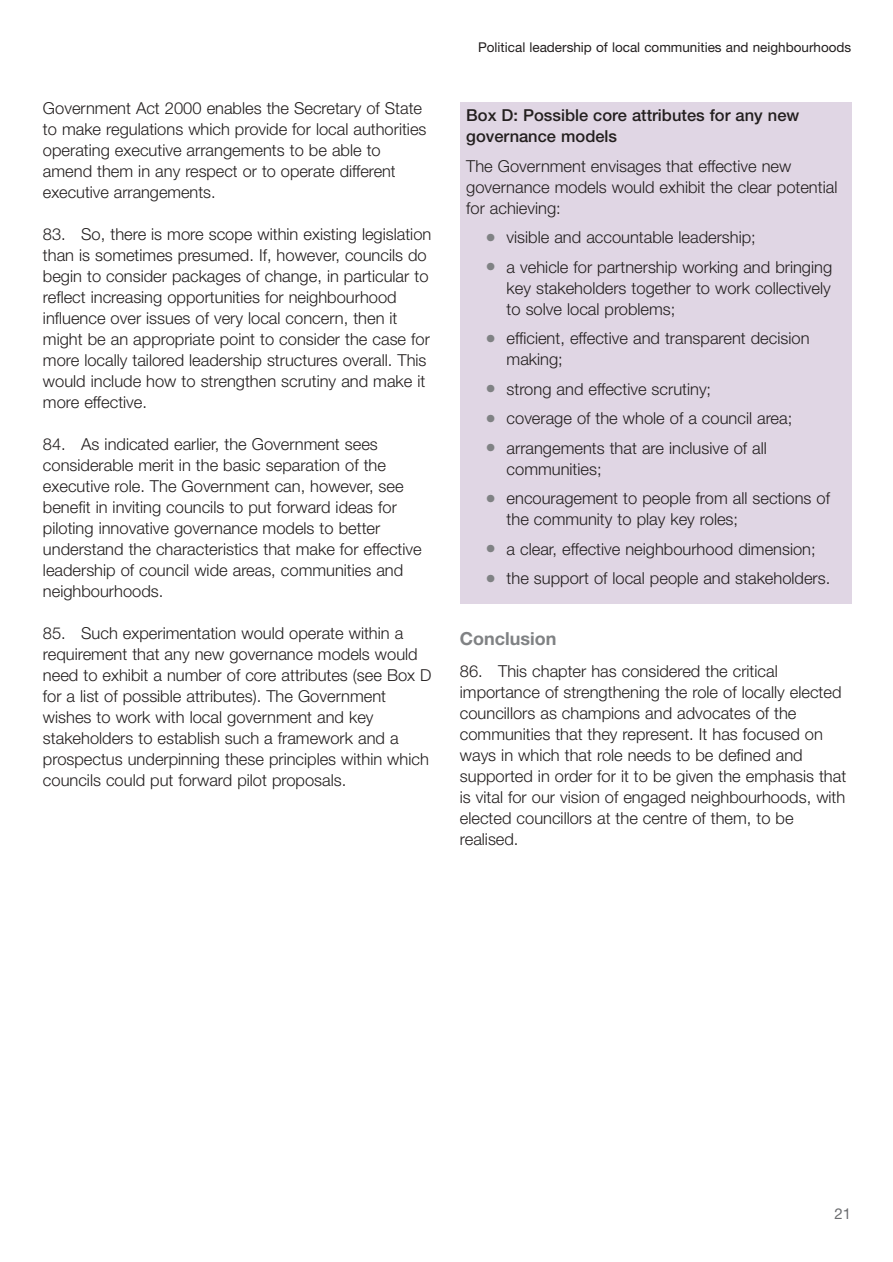
<style>
.page{position:relative;width:893px;height:1262px;background:#fff}
.page>*{position:absolute;margin:0;border:0;box-sizing:border-box;transform-origin:0 0}
.t1{font:700 18px "Helvetica Neue";color:#808284}
.t2{font:300 16.5px/21px "Helvetica Neue";color:#231f1f}
.t3{font:500 16.5px/21px "Helvetica Neue";color:#231f1f}
.t4{font:15px "Helvetica Neue";color:#6c6d70}
.t5{font:13.5px "Helvetica Neue";color:#231f1f}
.s1{font-weight:400;font-size:21px;color:#808284}
</style>
<div class="page">
<div style="left:460px;top:102px;width:391px;height:501px;background:#e0d6e4"></div>
<p class="t5" style="left:478px;top:43px;width:374px">Political leadership of local communities and neighbourhoods</p>
<p class="t2" style="left:43px;top:99px;width:385px">Government Act 2000 enables the Secretary of State to make regulations which provide for local authorities operating executive arrangements to be able to amend them in any respect or to operate different executive arrangements.</p>
<p class="t2" style="left:43px;top:225px;width:390px">83. So, there is more scope within existing legislation than is sometimes presumed. If, however, councils do begin to consider packages of change, in particular to reflect increasing opportunities for neighbourhood influence over issues of very local concern, then it might be an appropriate point to consider the case for more locally tailored leadership structures overall. This would include how to strengthen scrutiny and make it more effective.</p>
<p class="t2" style="left:43px;top:435px;width:380px">84. As indicated earlier, the Government sees considerable merit in the basic separation of the executive role. The Government can, however, see benefit in inviting councils to put forward ideas for piloting innovative governance models to better understand the characteristics that make for effective leadership of council wide areas, communities and neighbourhoods.</p>
<p class="t2" style="left:43px;top:624px;width:390px">85. Such experimentation would operate within a requirement that any new governance models would need to exhibit a number of core attributes (see Box D for a list of possible attributes). The Government wishes to work with local government and key stakeholders to establish such a framework and a prospectus underpinning these principles within which councils could put forward pilot proposals.</p>
<p class="t1" style="left:460px;top:632px;width:98px">Conclusion</p>
<p class="t3" style="left:466px;top:106px;width:334px">Box D: Possible core attributes for any new governance models</p>
<p class="t2" style="left:466px;top:157px;width:372px">The Government envisages that effective new governance models would exhibit the clear potential for achieving:</p>
<p class="t2" style="left:485px;top:228px;width:272px"><span class="s1">•</span> visible and accountable leadership;</p>
<p class="t2" style="left:506px;top:258px;width:327px;text-align:justify;text-indent:-21px"><span class="s1">•</span> a vehicle for partnership working and bringing key stakeholders together to work collectively to solve local problems;</p>
<p class="t2" style="left:506px;top:329px;width:304px;text-indent:-21px"><span class="s1">•</span> efficient, effective and transparent decision making;</p>
<p class="t2" style="left:485px;top:380px;width:227px"><span class="s1">•</span> strong and effective scrutiny;</p>
<p class="t2" style="left:485px;top:409px;width:308px"><span class="s1">•</span> coverage of the whole of a council area;</p>
<p class="t2" style="left:506px;top:439px;width:262px;text-indent:-21px"><span class="s1">•</span> arrangements that are inclusive of all communities;</p>
<p class="t2" style="left:506px;top:489px;width:325px;text-indent:-21px"><span class="s1">•</span> encouragement to people from all sections of the community to play key roles;</p>
<p class="t2" style="left:485px;top:540px;width:332px"><span class="s1">•</span> a clear, effective neighbourhood dimension;</p>
<p class="t2" style="left:485px;top:569px;width:346px"><span class="s1">•</span> the support of local people and stakeholders.</p>
<p class="t2" style="left:460px;top:662px;width:388px">86. This chapter has considered the critical importance of strengthening the role of locally elected councillors as champions and advocates of the communities that they represent. It has focused on ways in which that role needs to be defined and supported in order for it to be given the emphasis that is vital for our vision of engaged neighbourhoods, with elected councillors at the centre of them, to be realised.</p>
<p class="t4" style="left:834px;top:1208px;width:18px">21</p>
</div>
